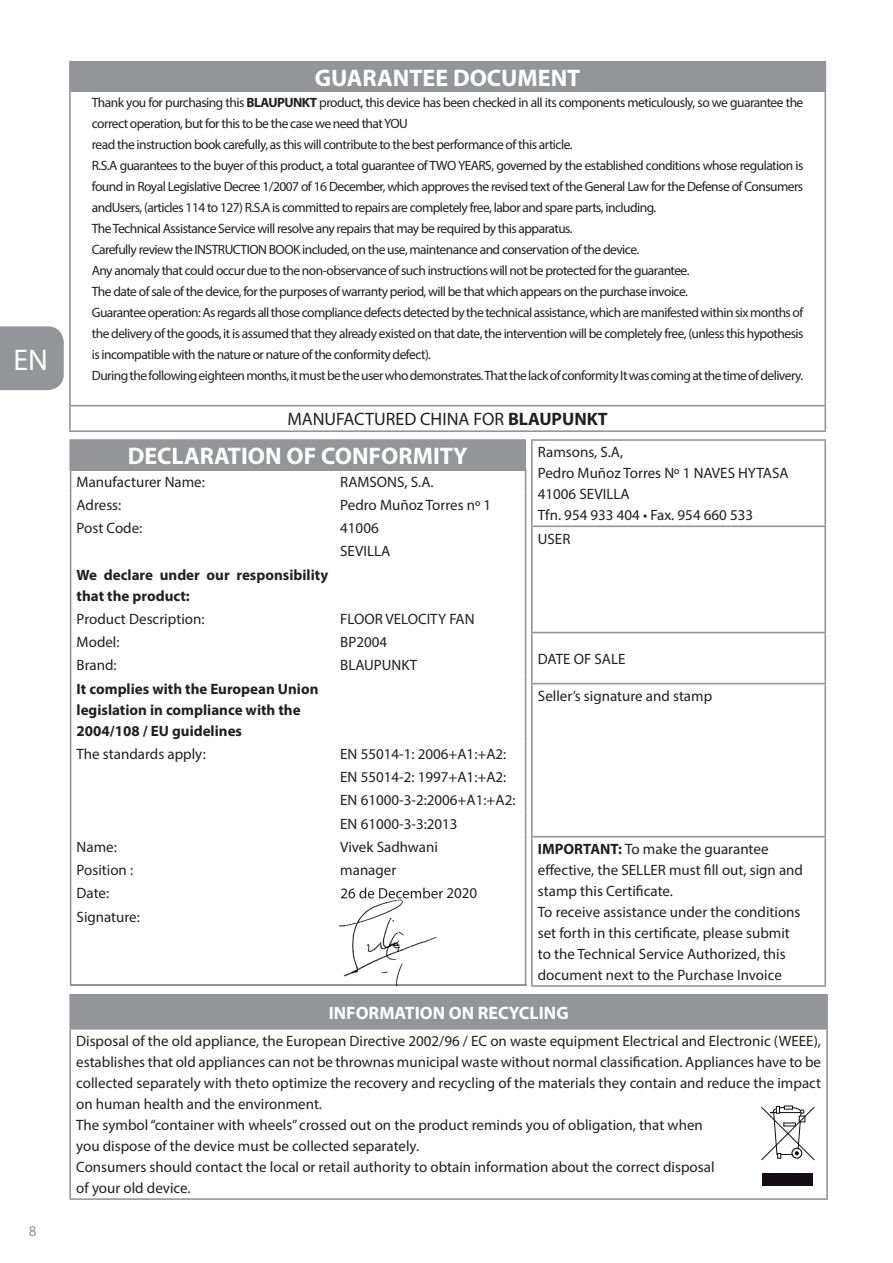
<style>
.page{position:relative;width:893px;height:1263px;background:#fff}
.page>*{position:absolute;margin:0;border:0;box-sizing:border-box;transform-origin:0 0}
.t1{font:30px "Myriad Pro";color:#fff}
.t2{font:700 24px "Myriad Pro";color:#fff}
.t3{font:18px "Myriad Pro";color:#231f20}
.t4{font:700 18px "Myriad Pro";color:#fff}
.t5{font:15px/21px "Myriad Pro";color:#231f20}
.t6{font:700 15px/21px "Myriad Pro";color:#231f20}
.t7{font:15px "Myriad Pro";color:#939598}
.t8{font:13.5px/21px "Myriad Pro";letter-spacing:-.04em;color:#231f20}
.s1{font-weight:700}
</style>
<div class="page">
<div style="left:0;top:326px;width:64px;height:64px;background:#939598"></div>
<div style="left:70px;top:62px;width:755px;height:30px;background:#939598"></div>
<hr style="left:69px;top:92px;width:2px;height:313px;background:#939598">
<hr style="left:824px;top:92px;width:2px;height:313px;background:#939598">
<hr style="left:69px;top:405px;width:757px;height:1px;background:#939598">
<hr style="left:69px;top:406px;width:2px;height:24px;background:#939598">
<hr style="left:824px;top:406px;width:2px;height:24px;background:#939598">
<hr style="left:69px;top:430px;width:757px;height:2px;background:#939598">
<hr style="left:69px;top:61px;width:757px;height:2px;background:#939598">
<hr style="left:69px;top:63px;width:2px;height:29px;background:#939598">
<hr style="left:824px;top:63px;width:2px;height:29px;background:#939598">
<svg style="left:70px;top:470px;width:1px;height:92px"></svg>
<hr style="left:70px;top:562px;width:1px;height:44px;background:#939598">
<svg style="left:70px;top:606px;width:1px;height:70px"></svg>
<hr style="left:70px;top:676px;width:1px;height:65px;background:#939598">
<svg style="left:70px;top:741px;width:1px;height:163px"></svg>
<hr style="left:70px;top:904px;width:1px;height:80px;background:#939598">
<hr style="left:70px;top:984px;width:264px;height:2px;background:#939598">
<hr style="left:334px;top:984px;width:192px;height:2px;background:#939598">
<svg style="left:525px;top:470px;width:1px;height:92px"></svg>
<hr style="left:525px;top:562px;width:1px;height:44px;background:#939598">
<svg style="left:525px;top:606px;width:1px;height:70px"></svg>
<hr style="left:525px;top:676px;width:1px;height:65px;background:#939598">
<svg style="left:525px;top:741px;width:1px;height:163px"></svg>
<hr style="left:525px;top:904px;width:1px;height:80px;background:#939598">
<div style="left:70px;top:440px;width:455px;height:30px;background:#939598"></div>
<hr style="left:69px;top:439px;width:457px;height:2px;background:#939598">
<hr style="left:69px;top:441px;width:2px;height:29px;background:#939598">
<hr style="left:524px;top:441px;width:2px;height:29px;background:#939598">
<img style="left:338px;top:887px;width:103px;height:97px">
<img style="left:341px;top:888px;width:102px;height:10px">
<hr style="left:531px;top:441px;width:2px;height:84px;background:#939598">
<hr style="left:824px;top:441px;width:2px;height:84px;background:#939598">
<hr style="left:531px;top:525px;width:295px;height:2px;background:#939598">
<hr style="left:531px;top:527px;width:2px;height:105px;background:#939598">
<hr style="left:824px;top:527px;width:2px;height:105px;background:#939598">
<hr style="left:531px;top:632px;width:295px;height:1px;background:#939598">
<hr style="left:531px;top:633px;width:2px;height:50px;background:#939598">
<hr style="left:824px;top:633px;width:2px;height:50px;background:#939598">
<hr style="left:531px;top:683px;width:295px;height:1px;background:#939598">
<hr style="left:531px;top:684px;width:2px;height:152px;background:#939598">
<hr style="left:824px;top:684px;width:2px;height:152px;background:#939598">
<hr style="left:531px;top:836px;width:295px;height:1px;background:#939598">
<hr style="left:531px;top:837px;width:2px;height:148px;background:#939598">
<hr style="left:824px;top:837px;width:2px;height:148px;background:#939598">
<hr style="left:531px;top:985px;width:295px;height:2px;background:#939598">
<hr style="left:531px;top:439px;width:295px;height:2px;background:#939598">
<div style="left:70px;top:995px;width:757px;height:34px;background:#939598"></div>
<hr style="left:69px;top:995px;width:2px;height:33px;background:#939598">
<hr style="left:826px;top:995px;width:2px;height:33px;background:#939598">
<hr style="left:69px;top:1028px;width:759px;height:1px;background:#939598">
<hr style="left:69px;top:1029px;width:2px;height:169px;background:#939598">
<hr style="left:826px;top:1029px;width:2px;height:169px;background:#939598">
<hr style="left:69px;top:1198px;width:759px;height:2px;background:#939598">
<hr style="left:69px;top:994px;width:759px;height:1px;background:#939598">
<div style="left:763px;top:1174px;width:50px;height:12px;background:#140d14"></div>
<svg style="left:761px;top:1106px;width:54px;height:55px"></svg>
<h1 class="t1" style="left:13px;top:341px;width:36px">EN</h1>
<p class="t7" style="left:29px;top:1221px;width:9px">8</p>
<h2 class="t2" style="left:315px;top:62px;width:267px">GUARANTEE DOCUMENT</h2>
<p class="t8" style="left:92px;top:92px;width:713px">Thank you for purchasing this <span class="s1">BLAUPUNKT</span> product, this device has been checked in all its components meticulously, so we guarantee the correct operation, but for this to be the case we need that YOU<br>read the instruction book carefully, as this will contribute to the best performance of this article.<br>R.S.A guarantees to the buyer of this product, a total guarantee of TWO YEARS, governed by the established conditions whose regulation is found in Royal Legislative Decree 1/2007 of 16 December, which approves the revised text of the General Law for the Defense of Consumers andUsers, (articles 114 to 127) R.S.A is committed to repairs are completely free, labor and spare parts, including.<br>The Technical Assistance Service will resolve any repairs that may be required by this apparatus.<br>Carefully review the INSTRUCTION BOOK included, on the use, maintenance and conservation of the device.<br>Any anomaly that could occur due to the non-observance of such instructions will not be protected for the guarantee.<br>The date of sale of the device, for the purposes of warranty period, will be that which appears on the purchase invoice.<br>Guarantee operation: As regards all those compliance defects detected by the technical assistance, which are manifested within six months of the delivery of the goods, it is assumed that they already existed on that date, the intervention will be completely free, (unless this hypothesis is incompatible with the nature or nature of the conformity defect).<br>During the following eighteen months, it must be the user who demonstrates. That the lack of conformity It was coming at the time of delivery.</p>
<h3 class="t3" style="left:287px;top:408px;width:322px">MANUFACTURED CHINA FOR <span class="s1">BLAUPUNKT</span></h3>
<h2 class="t2" style="left:128px;top:440px;width:341px">DECLARATION OF CONFORMITY</h2>
<p class="t5" style="left:538px;top:441px;width:252px">Ramsons, S.A,<br>Pedro Muñoz Torres Nº 1 NAVES HYTASA<br>41006 SEVILLA<br>Tfn. 954 933 404 • Fax. 954 660 533</p>
<p class="t5" style="left:538px;top:528px;width:34px">USER</p>
<p class="t5" style="left:77px;top:471px;width:130px">Manufacturer Name:</p>
<p class="t5" style="left:340px;top:471px;width:95px">RAMSONS, S.A.</p>
<p class="t5" style="left:77px;top:494px;width:46px">Adress:</p>
<p class="t5" style="left:340px;top:494px;width:153px">Pedro Muñoz Torres nº 1</p>
<p class="t5" style="left:77px;top:517px;width:67px">Post Code:</p>
<p class="t5" style="left:340px;top:516px;width:52px;line-height:23.2px">41006<br>SEVILLA</p>
<p class="t6" style="left:77px;top:563px;width:253px">We declare under our responsibility that the product:</p>
<p class="t5" style="left:77px;top:608px;width:129px">Product Description:</p>
<p class="t5" style="left:340px;top:608px;width:136px">FLOOR VELOCITY FAN</p>
<p class="t5" style="left:77px;top:631px;width:45px">Model:</p>
<p class="t5" style="left:340px;top:631px;width:48px">BP2004</p>
<p class="t5" style="left:77px;top:654px;width:42px">Brand:</p>
<p class="t5" style="left:340px;top:654px;width:79px">BLAUPUNKT</p>
<p class="t6" style="left:77px;top:677px;width:243px">It complies with the European Union legislation in compliance with the<br>2004/108 / EU guidelines</p>
<p class="t5" style="left:77px;top:743px;width:131px">The standards apply:</p>
<p class="t5" style="left:340px;top:742px;width:177px;line-height:23.2px">EN 55014-1: 2006+A1:+A2:<br>EN 55014-2: 1997+A1:+A2:<br>EN 61000-3-2:2006+A1:+A2:<br>EN 61000-3-3:2013</p>
<p class="t5" style="left:77px;top:836px;width:42px">Name:</p>
<p class="t5" style="left:340px;top:836px;width:99px">Vivek Sadhwani</p>
<p class="t5" style="left:77px;top:859px;width:58px">Position :</p>
<p class="t5" style="left:340px;top:859px;width:58px">manager</p>
<p class="t5" style="left:77px;top:881px;width:65px;line-height:23.2px">Date:<br>Signature:</p>
<p class="t5" style="left:538px;top:648px;width:89px">DATE OF SALE</p>
<p class="t5" style="left:538px;top:685px;width:176px">Seller’s signature and stamp</p>
<p class="t5" style="left:538px;top:838px;width:267px"><span class="s1">IMPORTANT:</span> To make the guarantee effective, the SELLER must fill out, sign and stamp this Certificate.<br>To receive assistance under the conditions set forth in this certificate, please submit to the Technical Service Authorized, this document next to the Purchase Invoice</p>
<h3 class="t4" style="left:329px;top:1001px;width:241px">INFORMATION ON RECYCLING</h3>
<p class="t5" style="left:76px;top:1030px;width:746px">Disposal of the old appliance, the European Directive 2002/96 / EC on waste equipment Electrical and Electronic (WEEE), establishes that old appliances can not be thrownas municipal waste without normal classification. Appliances have to be collected separately with theto optimize the recovery and recycling of the materials they contain and reduce the impact on human health and the environment.<br>The symbol “container with wheels” crossed out on the product reminds you of obligation, that when<br>you dispose of the device must be collected separately.<br>Consumers should contact the local or retail authority to obtain information about the correct disposal<br>of your old device.</p>
</div>
